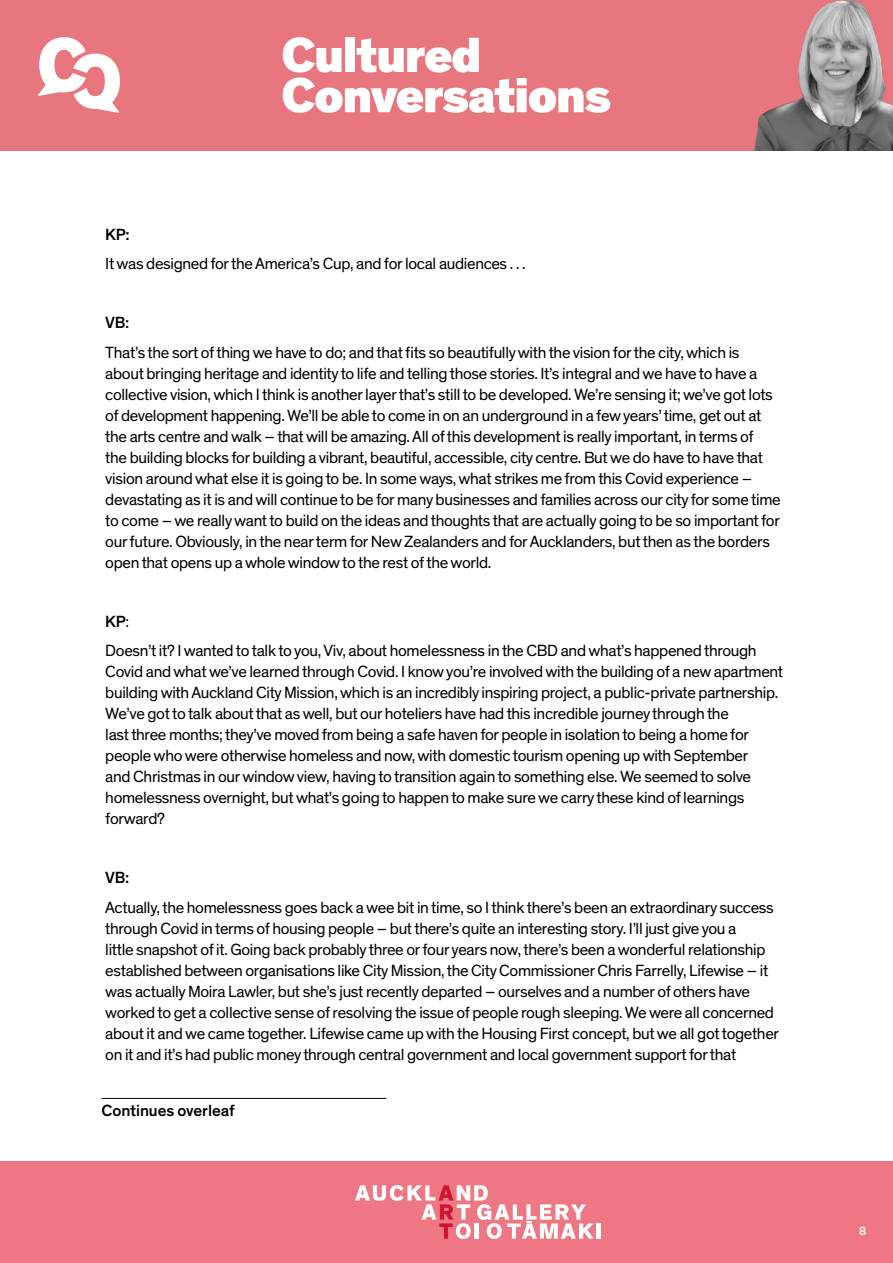
<style>
.page{position:relative;width:893px;height:1263px;background:#fff}
.page>*{position:absolute;margin:0;border:0;box-sizing:border-box;transform-origin:0 0}
.t1{font:16.5px/21px "Theinhardt";letter-spacing:-.02em;color:#000}
.t2{font:500 16.5px "Theinhardt";letter-spacing:-.005em;color:#000}
.t3{font:500 12px "Theinhardt";color:#fff}
.s1{font-weight:500}
</style>
<div class="page">
<div style="left:0;top:1161px;width:893px;height:102px;background:#ee7783"></div>
<hr style="left:101px;top:1098px;width:285px;height:1px;background:#000">
<hr style="left:596px;top:1223px;width:4px;height:16px;background:#fff">
<svg style="left:355px;top:1185px;width:239px;height:54px"></svg>
<div style="left:0;top:0;width:893px;height:150px;background:#e8767f"></div>
<svg style="left:38px;top:37px;width:82px;height:76px"></svg>
<svg style="left:283px;top:37px;width:327px;height:76px"></svg>
<img style="left:754px;top:0;width:139px;height:150px">
<p class="t2" style="left:105px;top:224px;width:26px">KP:</p>
<p class="t1" style="left:105px;top:253px;width:422px">It was designed for the America’s Cup, and for local audiences . . .</p>
<p class="t2" style="left:105px;top:313px;width:26px">VB:</p>
<p class="t1" style="left:105px;top:342px;width:677px">That’s the sort of thing we have to do; and that fits so beautifully with the vision for the city, which is about bringing heritage and identity to life and telling those stories. It’s integral and we have to have a collective vision, which I think is another layer that’s still to be developed. We’re sensing it; we’ve got lots of development happening. We’ll be able to come in on an underground in a few years’ time, get out at the arts centre and walk – that will be amazing. All of this development is really important, in terms of<br>the building blocks for building a vibrant, beautiful, accessible, city centre. But we do have to have that vision around what else it is going to be. In some ways, what strikes me from this Covid experience – devastating as it is and will continue to be for many businesses and families across our city for some time to come – we really want to build on the ideas and thoughts that are actually going to be so important for our future. Obviously, in the near term for New Zealanders and for Aucklanders, but then as the borders open that opens up a whole window to the rest of the world.</p>
<p class="t1" style="left:105px;top:607px;width:653px;line-height:29.5px"><span class="s1">KP</span>:<br>Doesn’t it? I wanted to talk to you, Viv, about homelessness in the CBD and what’s happened through</p>
<p class="t1" style="left:105px;top:662px;width:679px">Covid and what we’ve learned through Covid. I know you’re involved with the building of a new apartment building with Auckland City Mission, which is an incredibly inspiring project, a public-private partnership.<br>We’ve got to talk about that as well, but our hoteliers have had this incredible journey through the<br>last three months; they’ve moved from being a safe haven for people in isolation to being a home for people who were otherwise homeless and now, with domestic tourism opening up with September<br>and Christmas in our window view, having to transition again to something else. We seemed to solve homelessness overnight, but what’s going to happen to make sure we carry these kind of learnings forward?</p>
<p class="t2" style="left:105px;top:868px;width:26px">VB:</p>
<p class="t1" style="left:105px;top:897px;width:675px">Actually, the homelessness goes back a wee bit in time, so I think there’s been an extraordinary success through Covid in terms of housing people – but there’s quite an interesting story. I’ll just give you a<br>little snapshot of it. Going back probably three or four years now, there’s been a wonderful relationship established between organisations like City Mission, the City Commissioner Chris Farrelly, Lifewise – it was actually Moira Lawler, but she’s just recently departed – ourselves and a number of others have worked to get a collective sense of resolving the issue of people rough sleeping. We were all concerned about it and we came together. Lifewise came up with the Housing First concept, but we all got together on it and it’s had public money through central government and local government support for that</p>
<p class="t2" style="left:101px;top:1100px;width:135px">Continues overleaf</p>
<p class="t3" style="left:859px;top:1223px;width:9px">8</p>
</div>
